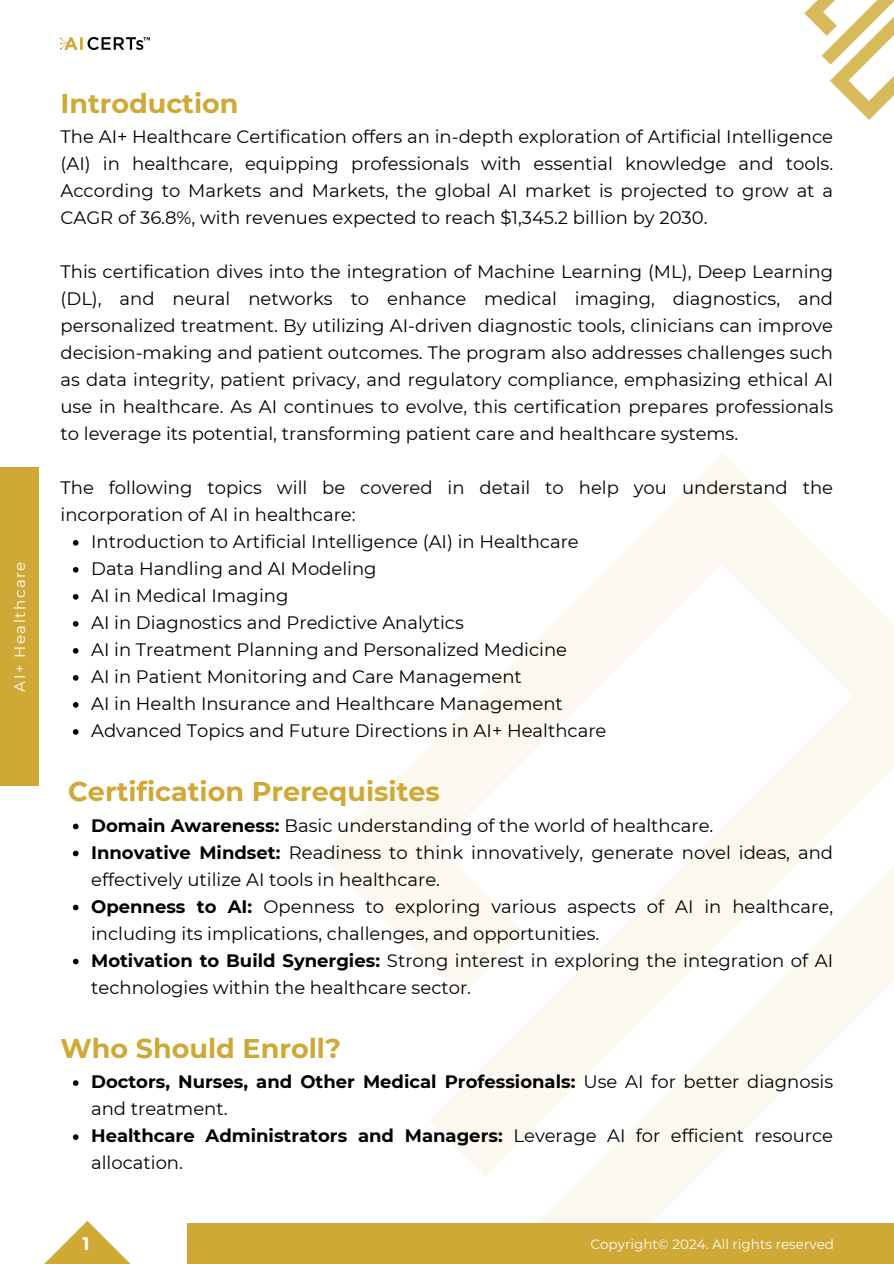
<style>
.page{position:relative;width:894px;height:1264px;background:#fff}
.page>*{position:absolute;margin:0;border:0;box-sizing:border-box;transform-origin:0 0}
.t1{font:700 27px "Montserrat";color:#cfa935}
.t2{font:18px/27px "Montserrat";color:#000}
.t3{font:700 18px/27px "Montserrat";color:#000}
.t4{font:700 18px "Montserrat";color:#fff}
.t5{font:15px "Montserrat";letter-spacing:.1em;color:#fff}
.t6{font:13.5px "Montserrat";color:#fdfdfd}
.s1{font-weight:700}
.s2{font-weight:400}
</style>
<div class="page">
<svg style="left:321px;top:453px;width:572px;height:718px"></svg>
<svg style="left:480px;top:794px;width:413px;height:428px"></svg>
<svg style="left:45px;top:1221px;width:85px;height:42px"></svg>
<div style="left:187px;top:1222px;width:706px;height:41px;background:#cfa935"></div>
<div style="left:0;top:467px;width:39px;height:318px;background:#cfa935"></div>
<svg style="left:73px;top:540px;width:5px;height:5px"></svg>
<svg style="left:73px;top:567px;width:5px;height:5px"></svg>
<svg style="left:73px;top:594px;width:5px;height:5px"></svg>
<svg style="left:73px;top:621px;width:5px;height:5px"></svg>
<svg style="left:73px;top:648px;width:5px;height:5px"></svg>
<svg style="left:73px;top:675px;width:5px;height:5px"></svg>
<svg style="left:73px;top:702px;width:5px;height:5px"></svg>
<svg style="left:73px;top:729px;width:5px;height:5px"></svg>
<svg style="left:73px;top:823px;width:5px;height:6px"></svg>
<svg style="left:73px;top:850px;width:5px;height:6px"></svg>
<svg style="left:73px;top:904px;width:5px;height:6px"></svg>
<svg style="left:73px;top:958px;width:5px;height:6px"></svg>
<svg style="left:73px;top:1080px;width:5px;height:5px"></svg>
<svg style="left:73px;top:1134px;width:5px;height:5px"></svg>
<img style="left:60px;top:37px;width:89px;height:13px">
<svg style="left:804px;top:0;width:89px;height:120px"></svg>
<p class="t5" style="left:11px;top:691px;width:132px;rotate:-90deg">AI+ Healthcare</p>
<p class="t1" style="left:60px;top:87px;width:179px">Introduction</p>
<p class="t2" style="left:60px;top:123px;width:773px;text-align:justify">The AI+ Healthcare Certification offers an in-depth exploration of Artificial Intelligence (AI) in healthcare, equipping professionals with essential knowledge and tools.<br>According to Markets and Markets, the global AI market is projected to grow at a CAGR of 36.8%, with revenues expected to reach $1,345.2 billion by 2030.</p>
<p class="t2" style="left:60px;top:258px;width:773px;text-align:justify">This certification dives into the integration of Machine Learning (ML), Deep Learning (DL), and neural networks to enhance medical imaging, diagnostics, and personalized treatment. By utilizing AI-driven diagnostic tools, clinicians can improve decision-making and patient outcomes. The program also addresses challenges such as data integrity, patient privacy, and regulatory compliance, emphasizing ethical AI use in healthcare. As AI continues to evolve, this certification prepares professionals to leverage its potential, transforming patient care and healthcare systems.</p>
<h2 class="t2" style="left:60px;top:474px;width:773px">The following topics will be covered in detail to help you understand the incorporation of AI in healthcare:</h2>
<h2 class="t2" style="left:91px;top:528px;width:489px">Introduction to Artificial Intelligence (AI) in Healthcare</h2>
<h2 class="t2" style="left:91px;top:555px;width:287px">Data Handling and AI Modeling</h2>
<p class="t2" style="left:91px;top:582px;width:199px">AI in Medical Imaging</p>
<p class="t2" style="left:91px;top:609px;width:374px">AI in Diagnostics and Predictive Analytics</p>
<p class="t2" style="left:91px;top:636px;width:477px">AI in Treatment Planning and Personalized Medicine</p>
<p class="t2" style="left:91px;top:663px;width:432px">AI in Patient Monitoring and Care Management</p>
<p class="t2" style="left:91px;top:690px;width:473px">AI in Health Insurance and Healthcare Management</p>
<p class="t2" style="left:91px;top:717px;width:516px">Advanced Topics and Future Directions in AI+ Healthcare</p>
<p class="t1" style="left:68px;top:775px;width:373px">Certification Prerequisites</p>
<p class="t2" style="left:91px;top:811px;width:623px"><span class="s1">Domain Awareness:</span> Basic understanding of the world of healthcare.</p>
<h1 class="t2" style="left:91px;top:838px;width:743px"><span class="s1">Innovative Mindset:</span> Readiness to think innovatively, generate novel ideas, and effectively utilize AI tools in healthcare.</h1>
<p class="t2" style="left:91px;top:892px;width:743px"><span class="s1">Openness to AI:</span> Openness to exploring various aspects of AI in healthcare, including its implications, challenges, and opportunities.</p>
<p class="t2" style="left:91px;top:946px;width:743px"><span class="s1">Motivation to Build Synergies:</span> Strong interest in exploring the integration of AI technologies within the healthcare sector.</p>
<p class="t1" style="left:60px;top:1031px;width:282px">Who Should Enroll?</p>
<p class="t3" style="left:91px;top:1068px;width:743px">Doctors, Nurses, and Other Medical Professionals: <span class="s2">Use AI for better diagnosis and treatment.</span></p>
<h1 class="t2" style="left:91px;top:1122px;width:743px"><span class="s1">Healthcare Administrators and Managers:</span> Leverage AI for efficient resource allocation.</h1>
<p class="t4" style="left:82px;top:1232px;width:9px">1</p>
<p class="t6" style="left:590px;top:1235px;width:245px">Copyright© 2024. All rights reserved</p>
</div>
